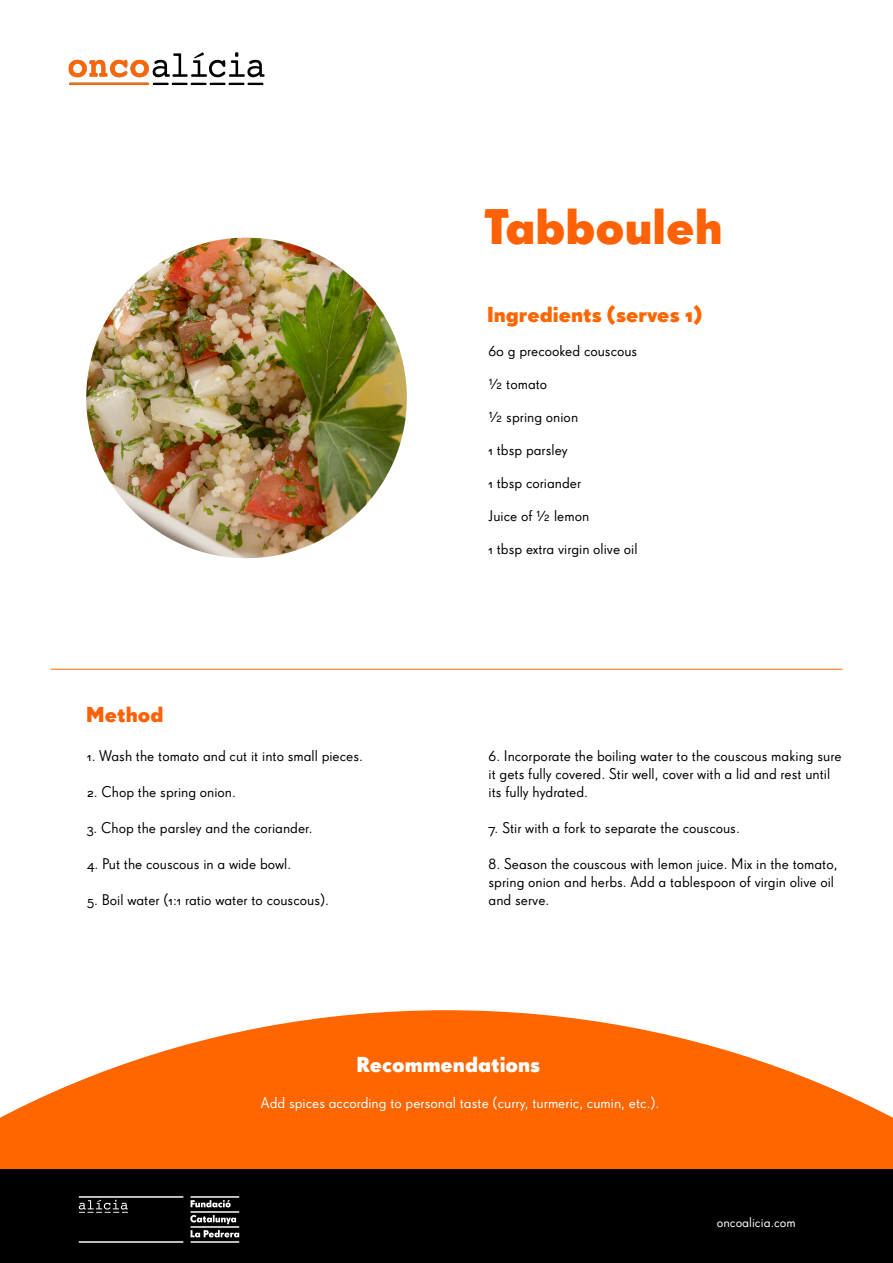
<style>
.page{position:relative;width:893px;height:1263px;background:#fff}
.page>*{position:absolute;margin:0;border:0;box-sizing:border-box;transform-origin:0 0}
.t1{font:48.45px "Super Grotesk OT Bld";color:#ff6106}
.t2{font:21px "Super Grotesk OT Bld";color:#f60}
.t3{font:21px "Super Grotesk OT Bld";color:#fff}
.t4{font:21px "Super Grotesk OT Bld";color:#ff6106}
.t5{font:15px/18px "Super Grotesk OT";color:#000}
.t6{font:15px "Super Grotesk OT";color:#fff}
.t7{font:13.5px "Super Grotesk OT";color:#fff}
</style>
<div class="page">
<svg style="left:0;top:1010px;width:893px;height:159px;fill:#f60"></svg>
<hr style="left:51px;top:669px;width:791px;height:1px;background:#f60">
<div style="left:0;top:1170px;width:893px;height:93px;background:#000"></div>
<img style="left:78px;top:1196px;width:162px;height:47px">
<img style="left:68px;top:52px;width:197px;height:34px">
<img style="left:86px;top:238px;width:321px;height:320px;border-radius:160px">
<h1 class="t1" style="left:484px;top:197px;width:240px">Tabbouleh</h1>
<h2 class="t4" style="left:86px;top:701px;width:79px">Method</h2>
<p class="t5" style="left:87px;top:747px;width:277px">1. Wash the tomato and cut it into small pieces.</p>
<p class="t5" style="left:87px;top:783px;width:150px">2. Chop the spring onion.</p>
<p class="t5" style="left:87px;top:819px;width:227px">3. Chop the parsley and the coriander.</p>
<p class="t5" style="left:87px;top:855px;width:205px">4. Put the couscous in a wide bowl.</p>
<p class="t5" style="left:87px;top:891px;width:243px">5. Boil water (1:1 ratio water to couscous).</p>
<h2 class="t2" style="left:487px;top:302px;width:216px">Ingredients (serves 1)</h2>
<p class="t5" style="left:488px;top:342px;width:150px">60 g precooked couscous</p>
<p class="t5" style="left:488px;top:375px;width:60px">½ tomato</p>
<p class="t5" style="left:488px;top:408px;width:91px">½ spring onion</p>
<p class="t5" style="left:488px;top:441px;width:81px">1 tbsp parsley</p>
<p class="t5" style="left:488px;top:474px;width:94px">1 tbsp coriander</p>
<p class="t5" style="left:488px;top:507px;width:102px">Juice of ½ lemon</p>
<p class="t5" style="left:488px;top:540px;width:151px">1 tbsp extra virgin olive oil</p>
<p class="t5" style="left:489px;top:747px;width:354px">6. Incorporate the boiling water to the couscous making sure it gets fully covered. Stir well, cover with a lid and rest until its fully hydrated.</p>
<p class="t5" style="left:489px;top:819px;width:253px">7. Stir with a fork to separate the couscous.</p>
<p class="t5" style="left:489px;top:855px;width:350px">8. Season the couscous with lemon juice. Mix in the tomato, spring onion and herbs. Add a tablespoon of virgin olive oil and serve.</p>
<h2 class="t3" style="left:357px;top:1051px;width:185px">Recommendations</h2>
<p class="t6" style="left:261px;top:1094px;width:400px">Add spices according to personal taste (curry, turmeric, cumin, etc.).</p>
<p class="t7" style="left:717px;top:1215px;width:80px">oncoalicia.com</p>
</div>
